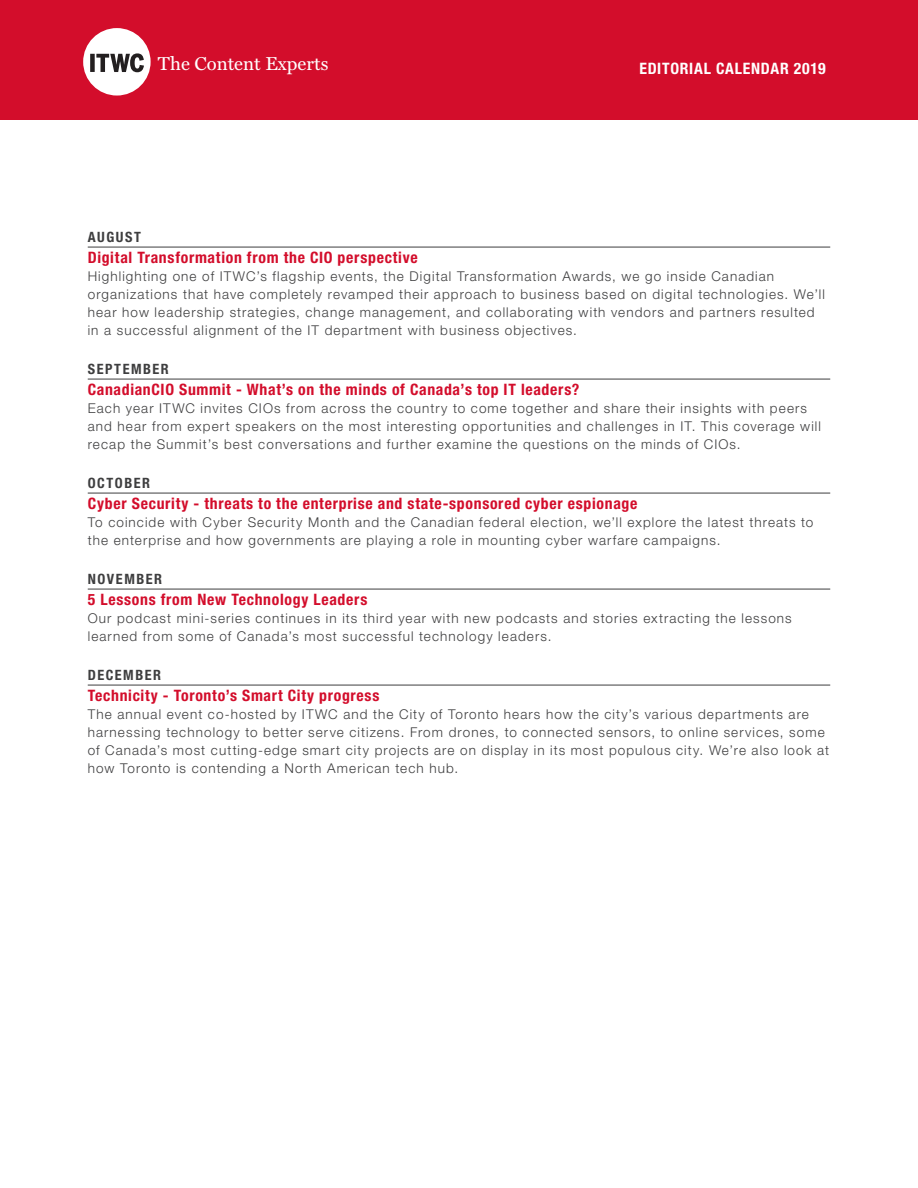
<style>
.page{position:relative;width:918px;height:1188px;background:#fff}
.page>*{position:absolute;margin:0;border:0;box-sizing:border-box;transform-origin:0 0}
.t1{font:18.75px "Miller Text";color:#fff}
.red_title{font:700 condensed 15.75px "Helvetica Neue LT Std";letter-spacing:.045em;color:#d30d2b}
.t2{font:700 condensed 15.75px "Helvetica Neue LT Std";letter-spacing:.045em;color:#fff}
.date_lined{font:700 condensed 14.25px "Helvetica Neue LT Std";letter-spacing:.11em;color:#3e3e3f}
.Body{font:300 13.5px/18px "Helvetica Neue LT Std";letter-spacing:.08em;color:#3e3e3f}
</style>
<div class="page">
<div style="left:0;top:0;width:918px;height:120px;background:#d30d2b"></div>
<div style="left:83px;top:28px;width:68px;height:68px;background:#fff;border-radius:50%"></div>
<svg style="left:90px;top:53px;width:54px;height:19px"></svg>
<hr style="left:88px;top:247px;width:742px;height:1px;background:#3e3e3f">
<hr style="left:88px;top:379px;width:742px;height:1px;background:#3e3e3f">
<hr style="left:88px;top:493px;width:742px;height:1px;background:#3e3e3f">
<hr style="left:88px;top:589px;width:742px;height:1px;background:#3e3e3f">
<hr style="left:88px;top:685px;width:742px;height:1px;background:#3e3e3f">
<h1 class="t1" style="left:158px;top:53px;width:172px">The Content Experts</h1>
<p class="t2" style="left:639px;top:59px;width:188px">EDITORIAL CALENDAR 2019</p>
<p class="date_lined" style="left:88px;top:229px;width:55px">AUGUST</p>
<p class="red_title" style="left:88px;top:248px;width:331px">Digital Transformation from the CIO perspective</p>
<p class="Body" style="left:88px;top:267px;width:739px">Highlighting one of ITWC’s flagship events, the Digital Transformation Awards, we go inside Canadian organizations that have completely revamped their approach to business based on digital technologies. We’ll hear how leadership strategies, change management, and collaborating with vendors and partners resulted in a successful alignment of the IT department with business objectives.</p>
<p class="date_lined" style="left:88px;top:361px;width:83px">SEPTEMBER</p>
<p class="red_title" style="left:88px;top:380px;width:493px">CanadianCIO Summit - What’s on the minds of Canada’s top IT leaders?</p>
<p class="Body" style="left:88px;top:399px;width:735px">Each year ITWC invites CIOs from across the country to come together and share their insights with peers and hear from expert speakers on the most interesting opportunities and challenges in IT. This coverage will recap the Summit’s best conversations and further examine the questions on the minds of CIOs.</p>
<p class="date_lined" style="left:88px;top:475px;width:64px">OCTOBER</p>
<p class="red_title" style="left:88px;top:494px;width:551px">Cyber Security - threats to the enterprise and state-sponsored cyber espionage</p>
<p class="Body" style="left:88px;top:513px;width:727px">To coincide with Cyber Security Month and the Canadian federal election, we’ll explore the latest threats to the enterprise and how governments are playing a role in mounting cyber warfare campaigns.</p>
<p class="date_lined" style="left:88px;top:571px;width:76px">NOVEMBER</p>
<p class="red_title" style="left:88px;top:590px;width:281px">5 Lessons from New Technology Leaders</p>
<p class="Body" style="left:88px;top:609px;width:706px">Our podcast mini-series continues in its third year with new podcasts and stories extracting the lessons learned from some of Canada’s most successful technology leaders.</p>
<p class="date_lined" style="left:88px;top:667px;width:75px">DECEMBER</p>
<p class="red_title" style="left:88px;top:686px;width:293px">Technicity - Toronto’s Smart City progress</p>
<p class="Body" style="left:88px;top:705px;width:743px">The annual event co-hosted by ITWC and the City of Toronto hears how the city’s various departments are harnessing technology to better serve citizens. From drones, to connected sensors, to online services, some of Canada’s most cutting-edge smart city projects are on display in its most populous city. We’re also look at how Toronto is contending a North American tech hub.</p>
</div>
